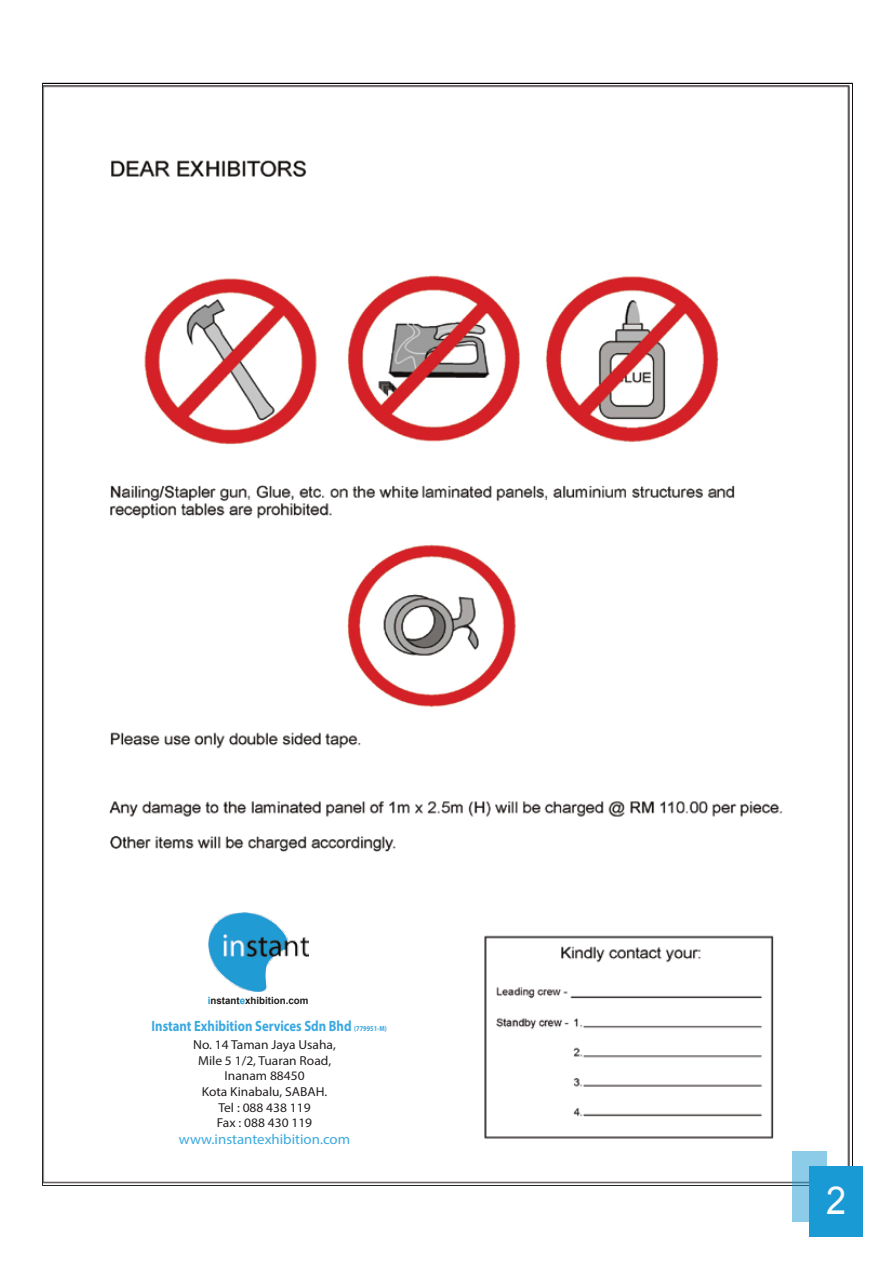
<style>
.page{position:relative;width:893px;height:1263px;background:#fff}
.page>*{position:absolute;margin:0;border:0;box-sizing:border-box;transform-origin:0 0}
.t1{font:38.55px "Arial";color:#faf9fc;scale:.93 1}
.t2{font:700 15px "Myriad Pro";color:#3aa9e0;scale:.85 1}
.t3{font:14.25px "Myriad Pro";color:#3aa9e0;scale:1.04 1}
.t4{font:13.05px/15.6px "Myriad Pro";color:#231f20;text-align:center;scale:1.04 1}
.t5{font:700 10.05px "Arial";color:#1d1d1b}
.s1{color:#169ad7}
.s2{font-size:7.5px}
</style>
<div class="page">
<img style="left:44px;top:85px;width:806px;height:1099px">
<div style="left:96px;top:894px;width:338px;height:275px;background:#fff"></div>
<img style="left:208px;top:913px;width:101px;height:78px">
<div style="left:809px;top:1166px;width:54px;height:70px;background:#199ad4"></div>
<svg style="left:792px;top:1150px;width:34px;height:71px;fill:#8ccce9"></svg>
<p class="t5" style="left:208px;top:993px;width:102px"><span class="s1">i</span>nstant<span class="s1">e</span>xhibition.com</p>
<p class="t2" style="left:152px;top:1016px;width:278px">Instant Exhibition Services Sdn Bhd <span class="s2">(779951-M)</span></p>
<p class="t4" style="left:193px;top:1037px;width:139px">No. 14 Taman Jaya Usaha,<br>Mile 5 1/2, Tuaran Road,<br>Inanam 88450<br>Kota Kinabalu, SABAH.<br>Tel : 088 438 119<br>Fax : 088 430 119</p>
<p class="t3" style="left:179px;top:1131px;width:166px">www.instantexhibition.com</p>
<h1 class="t1" style="left:826px;top:1174px;width:23px">2</h1>
</div>
